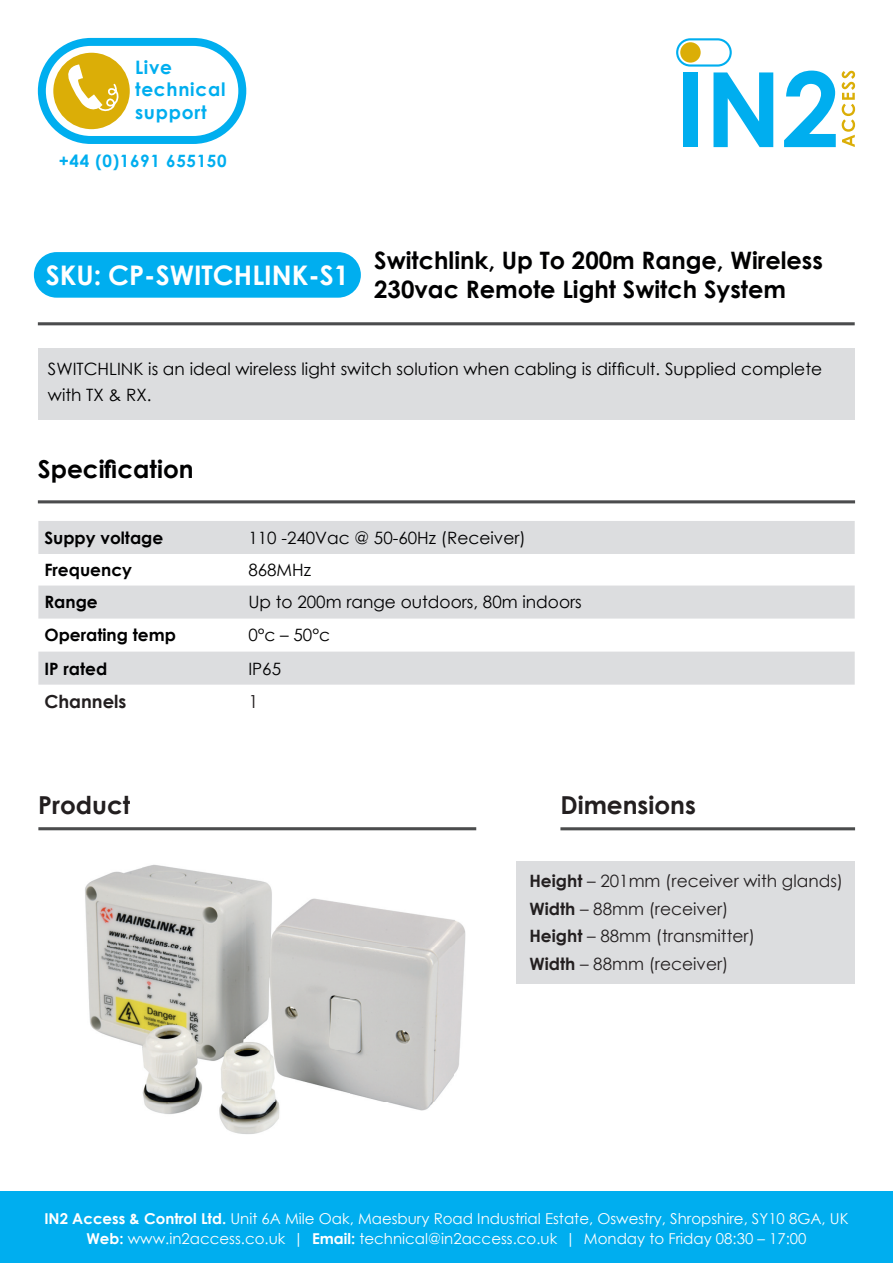
<style>
.page{position:relative;width:893px;height:1263px;background:#fff}
.page>*{position:absolute;margin:0;border:0;box-sizing:border-box;transform-origin:0 0}
.t1{font:700 27px "Century Gothic";color:#fff}
.t2{font:700 24.75px "Century Gothic";color:#231f20}
.t3{font:700 24.75px "Century Gothic";color:#000001}
.t4{font:700 24px/28.8px "Century Gothic";color:#000001}
.t5{font:700 18.6px/22.2px "Century Gothic";letter-spacing:.04em;color:#00aeef}
.t6{font:700 18px "Century Gothic";color:#231f20}
.t7{font:18px "Century Gothic";color:#231f20}
.t8{font:16.95px/26.2px "Century Gothic";color:#000001}
.t9{font:16.95px/27.8px "Century Gothic";color:#231f20}
.t10{font:700 16.95px "Century Gothic";color:#000001}
.t11{font:700 16.95px "Century Gothic";letter-spacing:.04em;color:#00aeef}
.t12{font:15px/20.2px "Century Gothic";color:#fff;text-align:center}
.s1{font-family:"Century Gothic Pro"}
.s2{font-weight:700}
</style>
<div class="page">
<div style="left:0;top:1192px;width:893px;height:71px;background:#00aeef"></div>
<svg style="left:842px;top:71px;width:13px;height:76px"></svg>
<svg style="left:784px;top:71px;width:52px;height:76px"></svg>
<svg style="left:676px;top:38px;width:97px;height:109px"></svg>
<svg style="left:38px;top:38px;width:208px;height:106px"></svg>
<div style="left:38px;top:348px;width:817px;height:72px;background:#dcdddf"></div>
<hr style="left:38px;top:322px;width:817px;height:3px;background:#4b4c4d">
<hr style="left:38px;top:500px;width:817px;height:3px;background:#4b4c4d">
<hr style="left:38px;top:827px;width:438px;height:3px;background:#4b4c4d">
<div style="left:34px;top:252px;width:327px;height:46px;background:#00aeef;border-radius:23px"></div>
<hr style="left:560px;top:827px;width:295px;height:3px;background:#4b4c4d">
<div style="left:517px;top:861px;width:338px;height:122px;background:#dcdddf"></div>
<svg style="left:38px;top:521px;width:817px;height:164px;fill:#dcdddf"></svg>
<img style="left:85px;top:865px;width:381px;height:269px">
<p class="t5" style="left:135px;top:55px;width:92px">Live technical support</p>
<p class="t11" style="left:59px;top:148px;width:169px">+44 (0)1691 655150</p>
<h1 class="t1" style="left:46px;top:255px;width:305px">SKU: CP-SWITCHLINK-S1</h1>
<h3 class="t4" style="left:374px;top:245px;width:450px">Switchlink, Up To 200m Range, Wireless<br>230vac Remote Light Switch System</h3>
<p class="t8" style="left:48px;top:355px;width:776px">SWITCHLINK is an ideal wireless light switch solution when cabling is difficult. Supplied complete with TX &amp; RX.</p>
<h2 class="t3" style="left:38px;top:450px;width:157px">Specification</h2>
<p class="t10" style="left:44px;top:525px;width:121px">Suppy voltage</p>
<p class="t8" style="left:248px;top:524px;width:279px">110 -240Vac @ 50-60Hz (Receiver)</p>
<p class="t10" style="left:44px;top:557px;width:89px">Frequency</p>
<p class="t8" style="left:248px;top:557px;width:64px">868MHz</p>
<p class="t10" style="left:44px;top:589px;width:55px">Range</p>
<p class="t8" style="left:248px;top:589px;width:335px">Up to 200m range outdoors, 80m indoors</p>
<p class="t10" style="left:44px;top:622px;width:133px">Operating temp</p>
<p class="t8" style="left:248px;top:622px;width:83px">0<span class="s1">°</span>c – 50<span class="s1">°</span>c</p>
<p class="t10" style="left:44px;top:655px;width:64px">IP rated</p>
<p class="t8" style="left:248px;top:655px;width:34px">IP65</p>
<p class="t6" style="left:44px;top:688px;width:84px">Channels</p>
<p class="t7" style="left:248px;top:689px;width:11px">1</p>
<h2 class="t2" style="left:38px;top:786px;width:94px">Product</h2>
<h2 class="t2" style="left:560px;top:786px;width:137px">Dimensions</h2>
<p class="t9" style="left:529px;top:866px;width:315px"><span class="s2">Height</span> – 201mm (receiver with glands)<br><span class="s2">Width</span> – 88mm (receiver)<br><span class="s2">Height</span> – 88mm (transmitter)<br><span class="s2">Width</span> – 88mm (receiver)</p>
<p class="t12" style="left:44px;top:1208px;width:806px"><span class="s2">IN2 Access &amp; Control Ltd.</span> Unit 6A Mile Oak, Maesbury Road Industrial Estate, Oswestry, Shropshire, SY10 8GA, UK<br><span class="s2">Web:</span> www.in2access.co.uk | <span class="s2">Email:</span> technical@in2access.co.uk | Monday to Friday 08:30 – 17:00</p>
</div>
